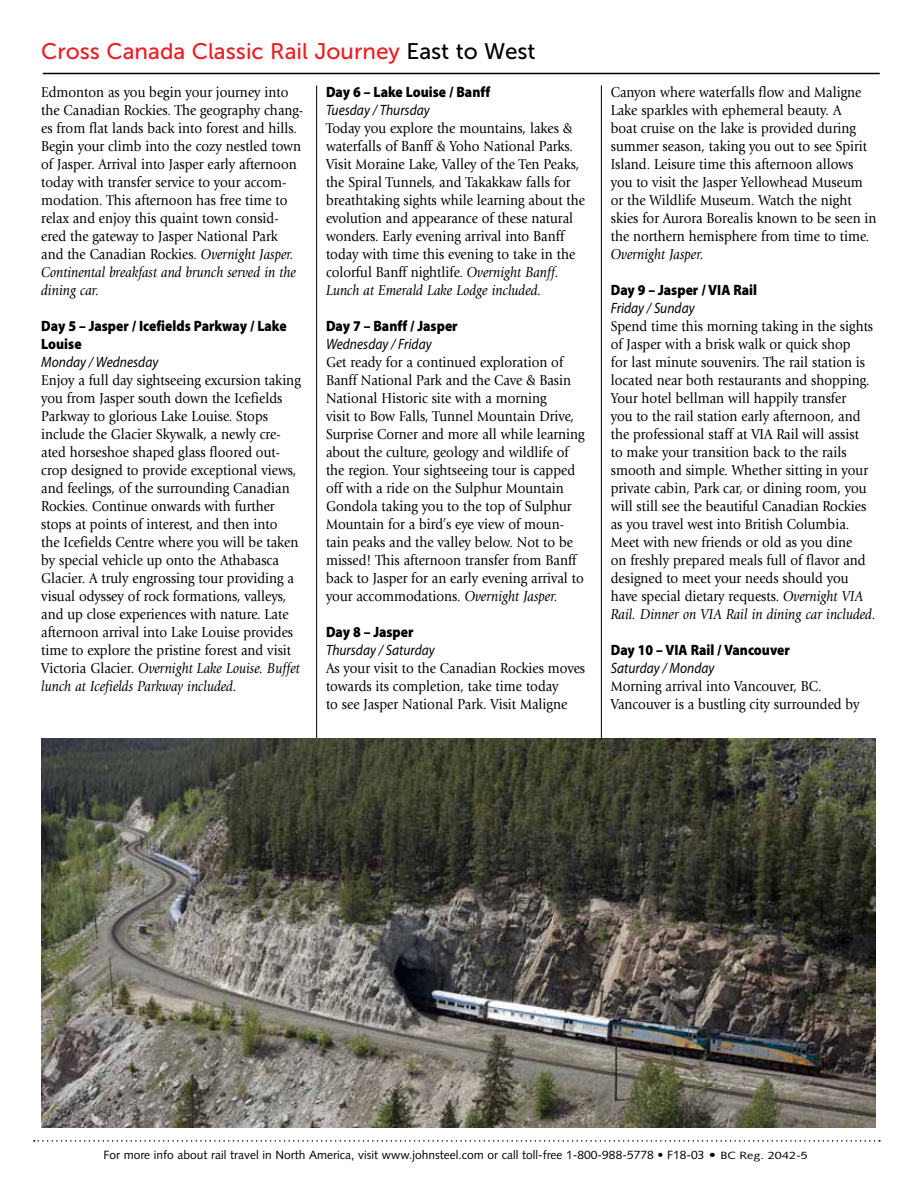
<style>
.page{position:relative;width:918px;height:1188px;background:#fff}
.page>*{position:absolute;margin:0;border:0;box-sizing:border-box;transform-origin:0 0}
.t1{font:22.5px "Museo Sans 500";color:#ed1d24}
.t2{font:15px/18px "Giovanni";color:#000;scale:.9 1}
.t3{font:900 15px/18px "Myriad Pro";color:#000;scale:.9 1}
.t4{font:italic 15px "Myriad Pro";color:#000;scale:.9 1}
.t5{font:italic 15px "Giovanni";color:#000;scale:.9 1}
.t6{font:12px "Syntax";color:#000}
.s1{color:#000}
.s2{font-style:italic}
.s3{font-size:10.5px}
</style>
<div class="page">
<hr style="left:316px;top:86px;width:1px;height:1041px;background:#000">
<hr style="left:601px;top:86px;width:1px;height:1041px;background:#000">
<svg style="left:34px;top:1140px;width:846px;height:2px"></svg>
<hr style="left:43px;top:73px;width:837px;height:1px;background:#000">
<img style="left:41px;top:739px;width:835px;height:388px">
<h1 class="t1" style="left:41px;top:39px;width:496px">Cross Canada Classic Rail Journey <span class="s1">East to West</span></h1>
<p class="t2" style="left:41px;top:83px;width:293px">Edmonton as you begin your journey into the Canadian Rockies. The geography chang&shy;es from flat lands back into forest and hills.<br>Begin your climb into the cozy nestled town of Jasper. Arrival into Jasper early afternoon today with transfer service to your accom&shy;modation. This afternoon has free time to relax and enjoy this quaint town consid&shy;ered the gateway to Jasper National Park and the Canadian Rockies. <span class="s2">Overnight Jasper.<br>Continental breakfast and brunch served in the dining car.</span></p>
<p class="t3" style="left:41px;top:317px;width:274px">Day 5 – Jasper / Icefields Parkway / Lake<br>Louise</p>
<p class="t4" style="left:41px;top:352px;width:132px">Monday / Wednesday</p>
<p class="t2" style="left:41px;top:371px;width:290px">Enjoy a full day sightseeing excursion taking you from Jasper south down the Icefields Parkway to glorious Lake Louise. Stops include the Glacier Skywalk, a newly cre&shy;ated horseshoe shaped glass floored out&shy;crop designed to provide exceptional views, and feelings, of the surrounding Canadian Rockies. Continue onwards with further stops at points of interest, and then into<br>the Icefields Centre where you will be taken by special vehicle up onto the Athabasca Glacier. A truly engrossing tour providing a visual odyssey of rock formations, valleys, and up close experiences with nature. Late afternoon arrival into Lake Louise provides time to explore the pristine forest and visit Victoria Glacier. <span class="s2">Overnight Lake Louise. Buffet lunch at Icefields Parkway included.</span></p>
<p class="t3" style="left:326px;top:83px;width:184px">Day 6 – Lake Louise / Banff</p>
<p class="t4" style="left:326px;top:100px;width:117px">Tuesday / Thursday</p>
<p class="t2" style="left:326px;top:119px;width:289px">Today you explore the mountains, lakes &amp; waterfalls of Banff &amp; Yoho National Parks.<br>Visit Moraine Lake, Valley of the Ten Peaks, the Spiral Tunnels, and Takakkaw falls for breathtaking sights while learning about the evolution and appearance of these natural wonders. Early evening arrival into Banff today with time this evening to take in the colorful Banff nightlife. <span class="s2">Overnight Banff.<br>Lunch at Emerald Lake Lodge included.</span></p>
<p class="t3" style="left:326px;top:317px;width:148px">Day 7 – Banff / Jasper</p>
<p class="t4" style="left:326px;top:334px;width:119px">Wednesday / Friday</p>
<p class="t2" style="left:326px;top:353px;width:289px">Get ready for a continued exploration of Banff National Park and the Cave &amp; Basin National Historic site with a morning<br>visit to Bow Falls, Tunnel Mountain Drive, Surprise Corner and more all while learning about the culture, geology and wildlife of the region. Your sightseeing tour is capped off with a ride on the Sulphur Mountain Gondola taking you to the top of Sulphur Mountain for a bird’s eye view of moun&shy;tain peaks and the valley below. Not to be missed! This afternoon transfer from Banff back to Jasper for an early evening arrival to your accommodations. <span class="s2">Overnight Jasper.</span></p>
<p class="t3" style="left:326px;top:623px;width:99px">Day 8 – Jasper</p>
<p class="t4" style="left:326px;top:640px;width:123px">Thursday / Saturday</p>
<p class="t2" style="left:326px;top:659px;width:290px">As your visit to the Canadian Rockies moves towards its completion, take time today<br>to see Jasper National Park. Visit Maligne</p>
<p class="t2" style="left:611px;top:83px;width:297px">Canyon where waterfalls flow and Maligne Lake sparkles with ephemeral beauty. A<br>boat cruise on the lake is provided during summer season, taking you out to see Spirit Island. Leisure time this afternoon allows you to visit the Jasper Yellowhead Museum or the Wildlife Museum. Watch the night skies for Aurora Borealis known to be seen in the northern hemisphere from time to time.</p>
<p class="t5" style="left:611px;top:245px;width:105px">Overnight Jasper.</p>
<p class="t3" style="left:611px;top:281px;width:164px">Day 9 – Jasper / VIA Rail</p>
<p class="t4" style="left:611px;top:298px;width:95px">Friday / Sunday</p>
<p class="t2" style="left:611px;top:317px;width:296px">Spend time this morning taking in the sights of Jasper with a brisk walk or quick shop<br>for last minute souvenirs. The rail station is located near both restaurants and shopping.<br>Your hotel bellman will happily transfer<br>you to the rail station early afternoon, and the professional staff at VIA Rail will assist<br>to make your transition back to the rails smooth and simple. Whether sitting in your private cabin, Park car, or dining room, you will still see the beautiful Canadian Rockies as you travel west into British Columbia.<br>Meet with new friends or old as you dine<br>on freshly prepared meals full of flavor and designed to meet your needs should you have special dietary requests. <span class="s2">Overnight VIA Rail. Dinner on VIA Rail in dining car included.</span></p>
<p class="t3" style="left:611px;top:641px;width:201px">Day 10 – VIA Rail / Vancouver</p>
<p class="t4" style="left:611px;top:658px;width:117px">Saturday / Monday</p>
<p class="t2" style="left:611px;top:677px;width:278px">Morning arrival into Vancouver, BC.<br>Vancouver is a bustling city surrounded by</p>
<p class="t6" style="left:103px;top:1148px;width:706px">For more info about rail travel in North America, visit www.johnsteel.com or call toll-free 1-800-988-5778 • F18-03 • <span class="s3">BC Reg. 2042-5</span></p>
</div>
